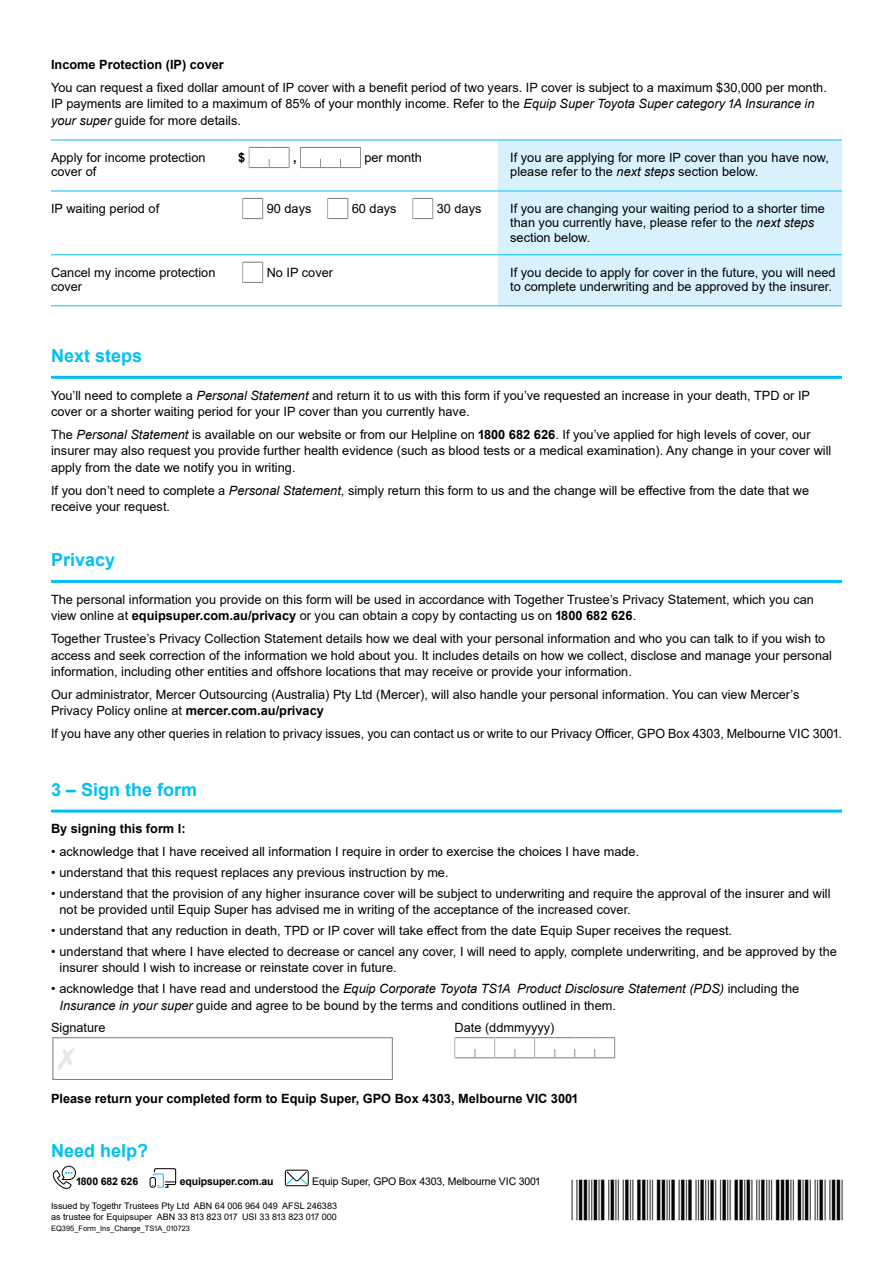
<style>
.page{position:relative;width:893px;height:1263px;background:#fff}
.page>*{position:absolute;margin:0;border:0;box-sizing:border-box;transform-origin:0 0}
.t1{font:40.5px "C39 P24 Dm Tt";color:#000}
.t2{font:700 18px "Arial";color:#00c0f3}
.t3{font:12.75px/16.5px "Arial";color:#000}
.t4{font:700 12.75px "Arial";color:#000}
.t5{font:10.5px "Arial";letter-spacing:-.01em;color:#000}
.t6{font:700 10.5px "Arial";letter-spacing:-.01em;color:#000}
.t7{font:9px/11.2px "Arial";color:#000}
.t8{font:7.5px "Arial";color:#000}
.s1{font-style:italic}
.s2{font-weight:700}
</style>
<div class="page">
<svg style="left:52px;top:1165px;width:24px;height:24px"></svg>
<svg style="left:152px;top:1168px;width:25px;height:20px"></svg>
<div style="left:150px;top:1177px;width:6px;height:11px;border:1px solid #000;border-radius:2px"></div>
<div style="left:285px;top:1170px;width:24px;height:16px;border:1px solid #000;border-radius:2px"></div>
<svg style="left:286px;top:1171px;width:22px;height:14px"></svg>
<div style="left:497px;top:141px;width:345px;height:164px;background:#d9f1fc"></div>
<hr style="left:51px;top:140px;width:187px;height:1px;background:#00c0f3">
<hr style="left:51px;top:191px;width:187px;height:1px;background:#00c0f3">
<hr style="left:238px;top:140px;width:259px;height:1px;background:#00c0f3">
<hr style="left:238px;top:191px;width:259px;height:1px;background:#00c0f3">
<hr style="left:497px;top:140px;width:345px;height:1px;background:#00c0f3">
<hr style="left:497px;top:191px;width:345px;height:1px;background:#00c0f3">
<hr style="left:51px;top:254px;width:187px;height:1px;background:#00c0f3">
<hr style="left:238px;top:254px;width:259px;height:1px;background:#00c0f3">
<hr style="left:497px;top:254px;width:345px;height:1px;background:#00c0f3">
<hr style="left:51px;top:305px;width:187px;height:1px;background:#00c0f3">
<hr style="left:238px;top:305px;width:259px;height:1px;background:#00c0f3">
<hr style="left:497px;top:305px;width:345px;height:1px;background:#00c0f3">
<svg style="left:249px;top:147px;width:41px;height:21px"></svg>
<svg style="left:300px;top:147px;width:61px;height:21px"></svg>
<svg style="left:242px;top:198px;width:21px;height:21px"></svg>
<svg style="left:327px;top:198px;width:21px;height:21px"></svg>
<svg style="left:412px;top:198px;width:21px;height:21px"></svg>
<svg style="left:242px;top:262px;width:21px;height:21px"></svg>
<hr style="left:51px;top:376px;width:791px;height:3px;background:#00c0f3">
<hr style="left:51px;top:580px;width:791px;height:3px;background:#00c0f3">
<hr style="left:51px;top:809px;width:791px;height:3px;background:#00c0f3">
<div style="left:53px;top:1037px;width:340px;height:43px;border:1px solid #727d84"></div>
<svg style="left:455px;top:1037px;width:160px;height:21px"></svg>
<p class="t4" style="left:51px;top:55px;width:174px">Income Protection (IP) cover</p>
<p class="t3" style="left:51px;top:79px;width:777px">You can request a fixed dollar amount of IP cover with a benefit period of two years. IP cover is subject to a maximum $30,000 per month.<br>IP payments are limited to a maximum of 85% of your monthly income. Refer to the <span class="s1">Equip Super Toyota Super category 1A Insurance in your super</span> guide for more details.</p>
<p class="t3" style="left:51px;top:150px;width:156px;line-height:14.2px">Apply for income protection cover of</p>
<p class="t4" style="left:238px;top:149px;width:9px">$</p>
<p class="t4" style="left:293px;top:149px;width:5px">,</p>
<p class="t3" style="left:364px;top:149px;width:59px">per month</p>
<p class="t3" style="left:510px;top:150px;width:320px;line-height:14.2px">If you are applying for more IP cover than you have now, please refer to the <span class="s1">next steps</span> section below.</p>
<p class="t3" style="left:51px;top:200px;width:110px">IP waiting period of</p>
<p class="t3" style="left:267px;top:200px;width:46px">90 days</p>
<p class="t3" style="left:352px;top:200px;width:46px">60 days</p>
<p class="t3" style="left:437px;top:200px;width:46px">30 days</p>
<p class="t3" style="left:510px;top:201px;width:316px;line-height:14.2px">If you are changing your waiting period to a shorter time than you currently have, please refer to the <span class="s1">next steps </span>section below.</p>
<p class="t3" style="left:51px;top:265px;width:166px;line-height:14.2px">Cancel my income protection cover</p>
<p class="t3" style="left:267px;top:264px;width:68px">No IP cover</p>
<p class="t3" style="left:510px;top:265px;width:327px;line-height:14.2px">If you decide to apply for cover in the future, you will need to complete underwriting and be approved by the insurer.</p>
<h2 class="t2" style="left:51px;top:343px;width:93px">Next steps</h2>
<p class="t3" style="left:51px;top:387px;width:761px">You’ll need to complete a <span class="s1">Personal Statement</span> and return it to us with this form if you’ve requested an increase in your death, TPD or IP cover or a shorter waiting period for your IP cover than you currently have.</p>
<p class="t3" style="left:51px;top:426px;width:782px">The <span class="s1">Personal Statement</span> is available on our website or from our Helpline on <span class="s2">1800 682 626</span>. If you’ve applied for high levels of cover, our insurer may also request you provide further health evidence (such as blood tests or a medical examination). Any change in your cover will apply from the date we notify you in writing.</p>
<p class="t3" style="left:51px;top:482px;width:760px">If you don’t need to complete a <span class="s1">Personal Statement</span>, simply return this form to us and the change will be effective from the date that we receive your request.</p>
<h2 class="t2" style="left:51px;top:547px;width:66px">Privacy</h2>
<p class="t3" style="left:51px;top:591px;width:764px">The personal information you provide on this form will be used in accordance with Together Trustee’s Privacy Statement, which you can view online at <span class="s2">equipsuper.com.au/privacy</span> or you can obtain a copy by contacting us on <span class="s2">1800 682 626</span>.</p>
<p class="t3" style="left:51px;top:630px;width:782px">Together Trustee’s Privacy Collection Statement details how we deal with your personal information and who you can talk to if you wish to access and seek correction of the information we hold about you. It includes details on how we collect, disclose and manage your personal information, including other entities and offshore locations that may receive or provide your information.</p>
<p class="t3" style="left:51px;top:686px;width:750px">Our administrator, Mercer Outsourcing (Australia) Pty Ltd (Mercer), will also handle your personal information. You can view Mercer’s<br>Privacy Policy online at <span class="s2">mercer.com.au/privacy</span></p>
<p class="t3" style="left:51px;top:725px;width:792px">If you have any other queries in relation to privacy issues, you can contact us or write to our Privacy Officer, GPO Box 4303, Melbourne VIC 3001.</p>
<h2 class="t2" style="left:51px;top:776px;width:148px">3 – Sign the form</h2>
<p class="t4" style="left:51px;top:820px;width:136px">By signing this form I:</p>
<p class="t3" style="left:51px;top:843px;width:590px">• acknowledge that I have received all information I require in order to exercise the choices I have made.</p>
<p class="t3" style="left:51px;top:864px;width:399px">• understand that this request replaces any previous instruction by me.</p>
<p class="t3" style="left:60px;top:885px;width:773px;text-indent:-9px">• understand that the provision of any higher insurance cover will be subject to underwriting and require the approval of the insurer and will not be provided until Equip Super has advised me in writing of the acceptance of the increased cover.</p>
<p class="t3" style="left:51px;top:922px;width:683px">• understand that any reduction in death, TPD or IP cover will take effect from the date Equip Super receives the request.</p>
<p class="t3" style="left:60px;top:943px;width:779px;text-indent:-9px">• understand that where I have elected to decrease or cancel any cover, I will need to apply, complete underwriting, and be approved by the insurer should I wish to increase or reinstate cover in future.</p>
<p class="t3" style="left:60px;top:980px;width:741px;text-indent:-9px">• acknowledge that I have read and understood the <span class="s1">Equip Corporate Toyota TS1A Product Disclosure Statement (PDS)</span> including the<br><span class="s1">Insurance in your super</span> guide and agree to be bound by the terms and conditions outlined in them.</p>
<p class="t3" style="left:51px;top:1019px;width:56px">Signature</p>
<p class="t3" style="left:455px;top:1019px;width:101px">Date (ddmmyyyy)</p>
<p class="t4" style="left:51px;top:1089px;width:528px">Please return your completed form to Equip Super, GPO Box 4303, Melbourne VIC 3001</p>
<h2 class="t2" style="left:51px;top:1138px;width:99px">Need help?</h2>
<p class="t6" style="left:76px;top:1174px;width:63px">1800 682 626</p>
<p class="t6" style="left:180px;top:1174px;width:96px">equipsuper.com.au</p>
<p class="t5" style="left:312px;top:1174px;width:229px">Equip Super, GPO Box 4303, Melbourne VIC 3001</p>
<p class="t7" style="left:51px;top:1200px;width:287px">Issued by Togethr Trustees Pty Ltd ABN 64 006 964 049 AFSL 246383 as trustee for Equipsuper ABN 33 813 823 017 USI 33 813 823 017 000</p>
<p class="t8" style="left:51px;top:1223px;width:140px">EQ395_Form_Ins_Change_TS1A_010723</p>
<h1 class="t1" style="left:572px;top:1179px;width:274px">*SA009.B01GH1*</h1>
</div>
